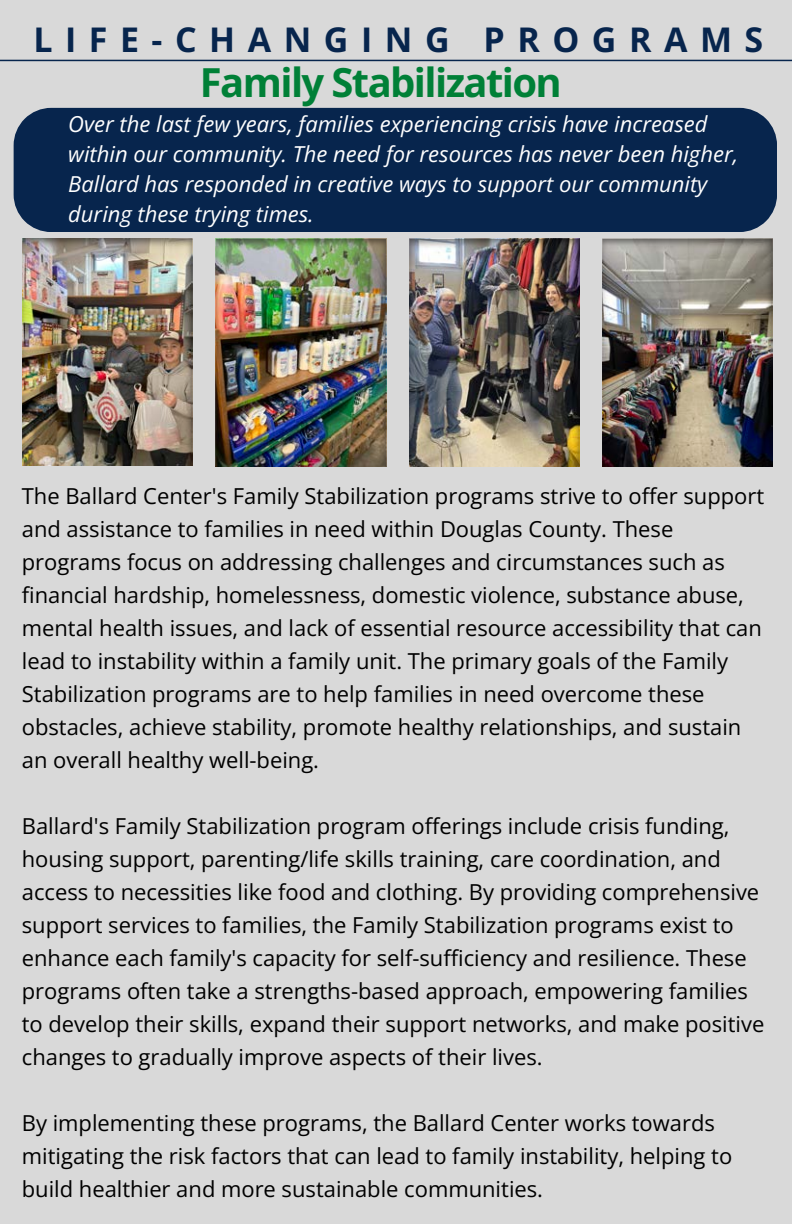
<style>
.page{position:relative;width:792px;height:1224px;background:#d9d9d9}
.page>*{position:absolute;margin:0;border:0;box-sizing:border-box;transform-origin:0 0}
.t1{font:700 40px "Open Sans";letter-spacing:-.04em;color:#008037}
.t2{font:700 34px "Open Sans";letter-spacing:.37em;color:#07254d}
.t3{font:22px/33px "Open Sans";color:#000}
.t4{font:italic 22px/30px "Open Sans";color:#fff}
</style>
<div class="page">
<hr style="left:0;top:60px;width:792px;height:1px;background:#07254d">
<div style="left:14px;top:108px;width:763px;height:124px;background:#07254d"></div>
<img style="left:22px;top:238px;width:171px;height:227px">
<img style="left:409px;top:239px;width:171px;height:227px">
<img style="left:602px;top:239px;width:171px;height:227px">
<img style="left:216px;top:239px;width:170px;height:227px">
<p class="t2" style="left:33px;top:16px;width:731px">LIFE-CHANGING PROGRAMS</p>
<p class="t1" style="left:200px;top:55px;width:363px">Family Stabilization</p>
<p class="t4" style="left:68px;top:109px;width:671px">Over the last few years, families experiencing crisis have increased within our community. The need for resources has never been higher, Ballard has responded in creative ways to support our community during these trying times.</p>
<p class="t3" style="left:22px;top:479px;width:744px">The Ballard Center's Family Stabilization programs strive to offer support and assistance to families in need within Douglas County. These programs focus on addressing challenges and circumstances such as financial hardship, homelessness, domestic violence, substance abuse, mental health issues, and lack of essential resource accessibility that can lead to instability within a family unit. The primary goals of the Family Stabilization programs are to help families in need overcome these obstacles, achieve stability, promote healthy relationships, and sustain an overall healthy well-being.</p>
<p class="t3" style="left:22px;top:809px;width:744px">Ballard's Family Stabilization program offerings include crisis funding, housing support, parenting/life skills training, care coordination, and access to necessities like food and clothing. By providing comprehensive support services to families, the Family Stabilization programs exist to enhance each family's capacity for self-sufficiency and resilience. These programs often take a strengths-based approach, empowering families to develop their skills, expand their support networks, and make positive changes to gradually improve aspects of their lives.</p>
<p class="t3" style="left:22px;top:1106px;width:712px">By implementing these programs, the Ballard Center works towards mitigating the risk factors that can lead to family instability, helping to build healthier and more sustainable communities.</p>
</div>
